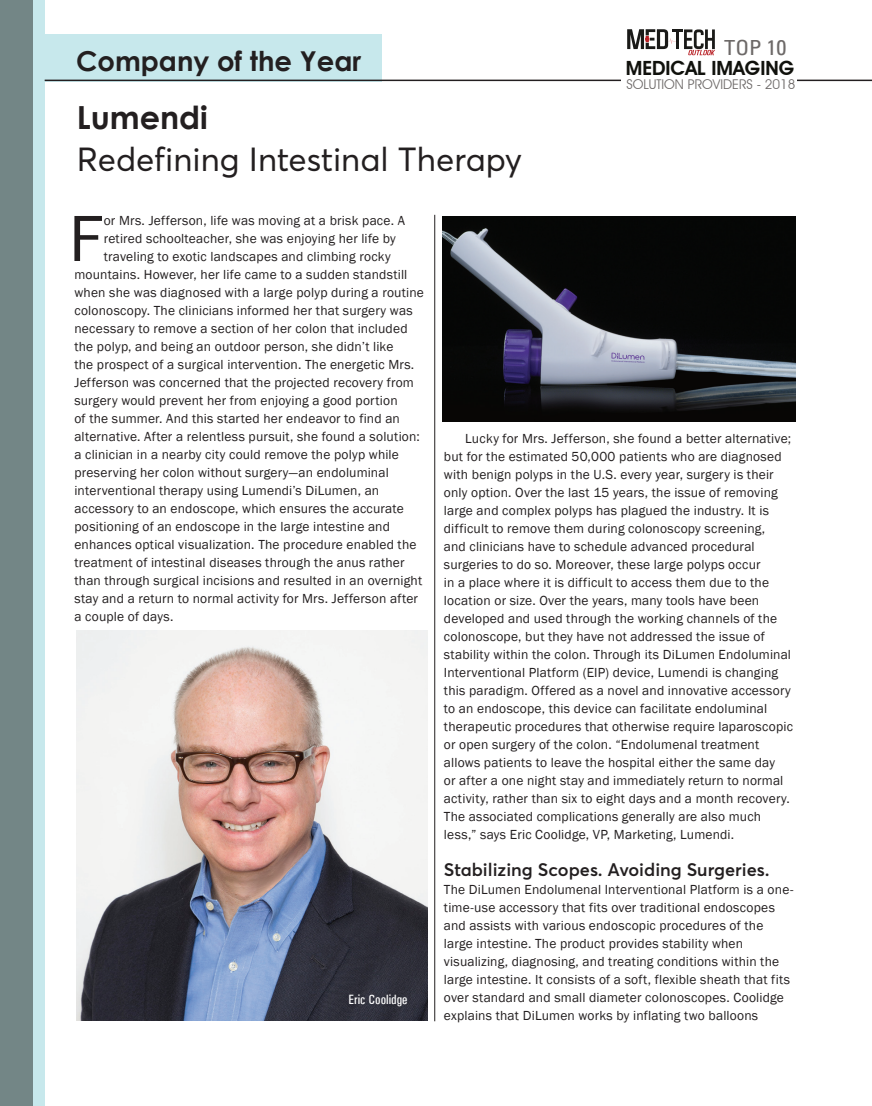
<style>
.page{position:relative;width:872px;height:1106px;background:#fff}
.page>*{position:absolute;margin:0;border:0;box-sizing:border-box;transform-origin:0 0}
.t1{font:67.5px "Franklin Gothic";color:#231f20}
.t2{font:33px "Averta Std";color:#231f20}
.t3{font:700 31.8px "Century Gothic";color:#231f20}
.t4{font:700 27.45px "Century Gothic";color:#231f20}
.t5{font:condensed 20.85px "Univers";color:#6d6968;scale:1.08 1}
.t6{font:600 19.65px "Avant Garde IT Cby BT";color:#10110c}
.t7{font:600 18px "Averta Std";color:#231f20}
.t8{font:13.5px/18px "Franklin Gothic";letter-spacing:.015em;color:#231f20}
.t9{font:13.5px "Avant Garde IT Cby BT";color:#6d6968}
.t10{font:500 condensed 13.5px "Univers";color:#fff}
</style>
<div class="page">
<div style="left:45px;top:34px;width:337px;height:47px;background:#c7e8ec"></div>
<div style="left:0;top:0;width:45px;height:1106px;background:#c7e8ec"></div>
<div style="left:0;top:0;width:33px;height:1106px;background:#738686"></div>
<hr style="left:45px;top:80px;width:827px;height:1px;background:#231f20">
<hr style="left:434px;top:215px;width:1px;height:806px;background:#231f20">
<img style="left:77px;top:630px;width:350px;height:390px">
<img style="left:443px;top:216px;width:352px;height:205px">
<div style="left:621px;top:21px;width:176px;height:74px;background:#fff"></div>
<svg style="left:627px;top:29px;width:88px;height:26px"></svg>
<h3 class="t4" style="left:76px;top:40px;width:286px">Company of the Year</h3>
<h3 class="t3" style="left:77px;top:93px;width:133px">Lumendi</h3>
<h2 class="t2" style="left:77px;top:138px;width:447px">Redefining Intestinal Therapy</h2>
<h3 class="t5" style="left:724px;top:34px;width:59px">TOP 10</h3>
<h3 class="t6" style="left:626px;top:56px;width:170px">MEDICAL IMAGING</h3>
<p class="t9" style="left:626px;top:76px;width:170px">SOLUTION PROVIDERS - 2018</p>
<h1 class="t1" style="left:69px;top:196px;width:36px">F</h1>
<p class="t8" style="left:104px;top:212px;width:303px">or Mrs. Jefferson, life was moving at a brisk pace. A</p>
<p class="t8" style="left:104px;top:230px;width:293px">retired schoolteacher, she was enjoying her life by</p>
<p class="t8" style="left:104px;top:248px;width:288px">traveling to exotic landscapes and climbing rocky</p>
<p class="t8" style="left:74px;top:266px;width:334px">mountains. However, her life came to a sudden standstill</p>
<p class="t8" style="left:74px;top:284px;width:351px">when she was diagnosed with a large polyp during a routine</p>
<p class="t8" style="left:74px;top:302px;width:340px">colonoscopy. The clinicians informed her that surgery was</p>
<p class="t8" style="left:74px;top:320px;width:335px">necessary to remove a section of her colon that included</p>
<p class="t8" style="left:74px;top:338px;width:320px">the polyp, and being an outdoor person, she didn’t like</p>
<p class="t8" style="left:74px;top:356px;width:341px">the prospect of a surgical intervention. The energetic Mrs.</p>
<p class="t8" style="left:74px;top:374px;width:341px">Jefferson was concerned that the projected recovery from</p>
<p class="t8" style="left:74px;top:392px;width:325px">surgery would prevent her from enjoying a good portion</p>
<p class="t8" style="left:74px;top:410px;width:327px">of the summer. And this started her endeavor to find an</p>
<p class="t8" style="left:74px;top:428px;width:347px">alternative. After a relentless pursuit, she found a solution:</p>
<p class="t8" style="left:74px;top:446px;width:326px">a clinician in a nearby city could remove the polyp while</p>
<p class="t8" style="left:74px;top:464px;width:316px">preserving her colon without surgery—an endoluminal</p>
<p class="t8" style="left:74px;top:482px;width:306px">interventional therapy using Lumendi’s DiLumen, an</p>
<p class="t8" style="left:74px;top:500px;width:331px">accessory to an endoscope, which ensures the accurate</p>
<p class="t8" style="left:74px;top:518px;width:317px">positioning of an endoscope in the large intestine and</p>
<p class="t8" style="left:74px;top:536px;width:343px">enhances optical visualization. The procedure enabled the</p>
<p class="t8" style="left:74px;top:554px;width:332px">treatment of intestinal diseases through the anus rather</p>
<p class="t8" style="left:74px;top:572px;width:349px">than through surgical incisions and resulted in an overnight</p>
<p class="t8" style="left:74px;top:590px;width:345px">stay and a return to normal activity for Mrs. Jefferson after</p>
<p class="t8" style="left:74px;top:608px;width:100px">a couple of days.</p>
<p class="t10" style="left:348px;top:991px;width:61px">Eric Coolidge</p>
<p class="t8" style="left:444px;top:430px;width:351px;text-indent:21px">Lucky for Mrs. Jefferson, she found a better alternative; but for the estimated 50,000 patients who are diagnosed with benign polyps in the U.S. every year, surgery is their only option. Over the last 15 years, the issue of removing large and complex polyps has plagued the industry. It is difficult to remove them during colonoscopy screening,<br>and clinicians have to schedule advanced procedural surgeries to do so. Moreover, these large polyps occur<br>in a place where it is difficult to access them due to the location or size. Over the years, many tools have been developed and used through the working channels of the colonoscope, but they have not addressed the issue of stability within the colon. Through its DiLumen Endoluminal Interventional Platform (EIP) device, Lumendi is changing this paradigm. Offered as a novel and innovative accessory to an endoscope, this device can facilitate endoluminal therapeutic procedures that otherwise require laparoscopic or open surgery of the colon. “Endolumenal treatment allows patients to leave the hospital either the same day<br>or after a one night stay and immediately return to normal activity, rather than six to eight days and a month recovery.<br>The associated complications generally are also much less,” says Eric Coolidge, VP, Marketing, Lumendi.</p>
<h3 class="t7" style="left:444px;top:857px;width:327px">Stabilizing Scopes. Avoiding Surgeries.</h3>
<p class="t8" style="left:444px;top:880px;width:351px">The DiLumen Endolumenal Interventional Platform is a one&shy;time-use accessory that fits over traditional endoscopes and assists with various endoscopic procedures of the large intestine. The product provides stability when visualizing, diagnosing, and treating conditions within the large intestine. It consists of a soft, flexible sheath that fits over standard and small diameter colonoscopes. Coolidge explains that DiLumen works by inflating two balloons</p>
</div>
